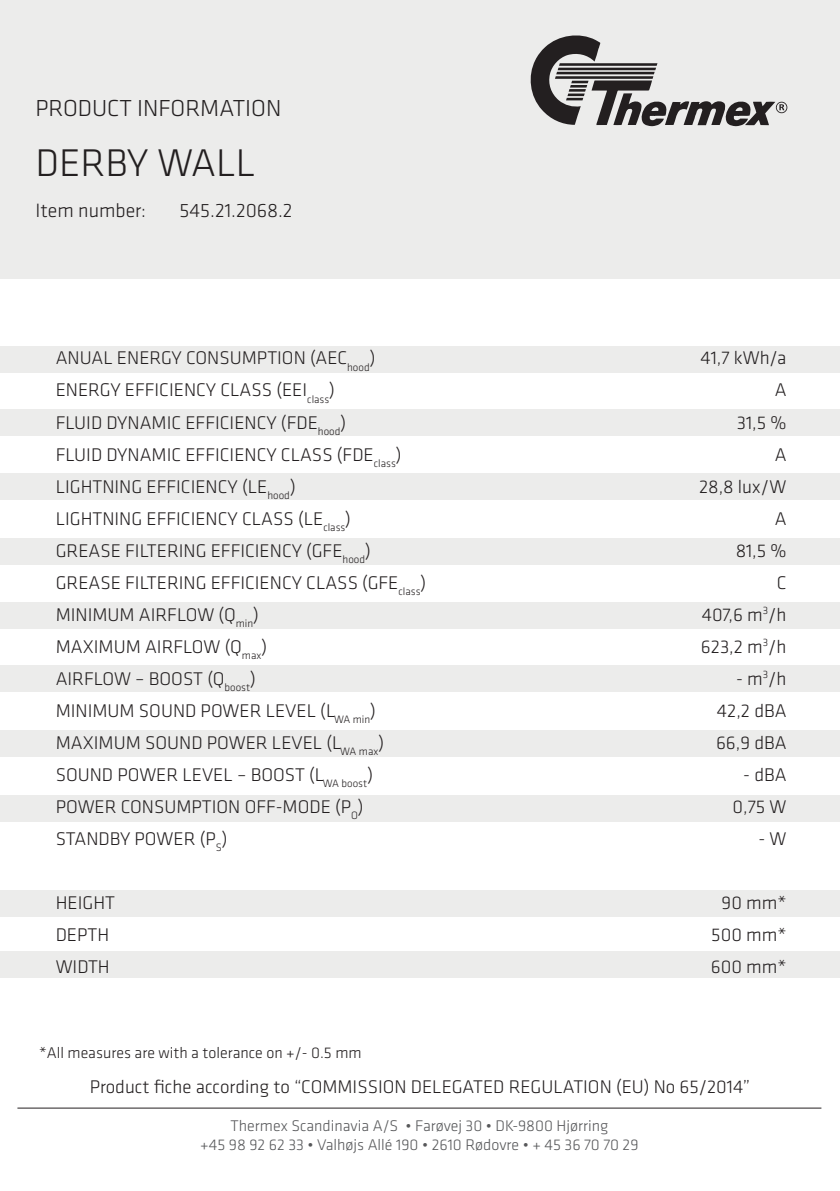
<style>
.page{position:relative;width:840px;height:1191px;background:#fff}
.page>*{position:absolute;margin:0;border:0;box-sizing:border-box;transform-origin:0 0}
.t1{font:300 40px "Klavika";color:#231f20}
.t2{font:300 24px "Klavika";color:#231f20}
.t3{font:300 20px "Klavika";color:#231f20}
.t4{font:300 19px "Klavika";color:#231f20}
.t5{font:300 16px "Klavika";color:#57585a}
.t6{font:300 16px "Klavika";color:#231f20}
</style>
<div class="page">
<div style="left:0;top:0;width:839px;height:278px;background:#ececeb"></div>
<div style="left:0;top:951px;width:839px;height:27px;background:#ececeb"></div>
<div style="left:0;top:890px;width:839px;height:27px;background:#ececeb"></div>
<div style="left:0;top:794px;width:839px;height:27px;background:#ececeb"></div>
<div style="left:0;top:346px;width:839px;height:26px;background:#ececeb"></div>
<div style="left:0;top:473px;width:839px;height:27px;background:#ececeb"></div>
<div style="left:0;top:538px;width:839px;height:27px;background:#ececeb"></div>
<div style="left:0;top:601px;width:839px;height:27px;background:#ececeb"></div>
<div style="left:0;top:665px;width:839px;height:27px;background:#ececeb"></div>
<div style="left:0;top:409px;width:839px;height:26px;background:#ececeb"></div>
<div style="left:0;top:730px;width:839px;height:27px;background:#ececeb"></div>
<hr style="left:17px;top:1107px;width:804px;height:1px;background:#231f20">
<svg style="left:530px;top:35px;width:256px;height:91px"></svg>
<p class="t2" style="left:35px;top:94px;width:247px">PRODUCT INFORMATION</p>
<p class="t1" style="left:35px;top:139px;width:221px">DERBY WALL</p>
<p class="t3" style="left:35px;top:198px;width:112px">Item number:</p>
<p class="t3" style="left:179px;top:198px;width:114px">545.21.2068.2</p>
<p class="t4" style="left:56px;top:347px;width:321px">ANUAL ENERGY CONSUMPTION (AEC<sub>hood</sub>)</p>
<p class="t4" style="left:56px;top:379px;width:280px">ENERGY EFFICIENCY CLASS (EEI<sub>class</sub>)</p>
<p class="t4" style="left:56px;top:411px;width:292px">FLUID DYNAMIC EFFICIENCY (FDE<sub>hood</sub>)</p>
<p class="t4" style="left:56px;top:443px;width:347px">FLUID DYNAMIC EFFICIENCY CLASS (FDE<sub>class</sub>)</p>
<p class="t4" style="left:56px;top:475px;width:241px">LIGHTNING EFFICIENCY (LE<sub>hood</sub>)</p>
<p class="t4" style="left:56px;top:507px;width:297px">LIGHTNING EFFICIENCY CLASS (LE<sub>class</sub>)</p>
<p class="t4" style="left:56px;top:539px;width:316px">GREASE FILTERING EFFICIENCY (GFE<sub>hood</sub>)</p>
<p class="t4" style="left:56px;top:571px;width:372px">GREASE FILTERING EFFICIENCY CLASS (GFE<sub>class</sub>)</p>
<p class="t4" style="left:56px;top:603px;width:204px">MINIMUM AIRFLOW (Q<sub>min</sub>)</p>
<p class="t4" style="left:56px;top:635px;width:213px">MAXIMUM AIRFLOW (Q<sub>max</sub>)</p>
<p class="t4" style="left:56px;top:667px;width:202px">AIRFLOW – BOOST (Q<sub>boost</sub>)</p>
<p class="t4" style="left:56px;top:699px;width:321px">MINIMUM SOUND POWER LEVEL (L<sub>WA</sub> <sub>min</sub>)</p>
<p class="t4" style="left:56px;top:731px;width:330px">MAXIMUM SOUND POWER LEVEL (L<sub>WA</sub> <sub>max</sub>)</p>
<p class="t4" style="left:56px;top:763px;width:319px">SOUND POWER LEVEL – BOOST (L<sub>WA</sub> <sub>boost</sub>)</p>
<p class="t4" style="left:56px;top:795px;width:309px">POWER CONSUMPTION OFF-MODE (P<sub>O</sub>)</p>
<p class="t4" style="left:56px;top:827px;width:173px">STANDBY POWER (P<sub>S</sub>)</p>
<p class="t4" style="left:56px;top:891px;width:61px">HEIGHT</p>
<p class="t4" style="left:56px;top:923px;width:55px">DEPTH</p>
<p class="t4" style="left:56px;top:955px;width:56px">WIDTH</p>
<p class="t4" style="left:700px;top:347px;width:87px">41,7 kWh/a</p>
<p class="t4" style="left:774px;top:379px;width:13px">A</p>
<p class="t4" style="left:736px;top:411px;width:51px">31,5 %</p>
<p class="t4" style="left:774px;top:443px;width:13px">A</p>
<p class="t4" style="left:698px;top:475px;width:89px">28,8 lux/W</p>
<p class="t4" style="left:774px;top:507px;width:13px">A</p>
<p class="t4" style="left:735px;top:539px;width:52px">81,5 %</p>
<p class="t4" style="left:776px;top:571px;width:11px">C</p>
<p class="t4" style="left:701px;top:603px;width:86px">407,6 m<sup>3</sup>/h</p>
<p class="t4" style="left:700px;top:635px;width:87px">623,2 m<sup>3</sup>/h</p>
<p class="t4" style="left:735px;top:667px;width:52px">- m<sup>3</sup>/h</p>
<p class="t4" style="left:716px;top:699px;width:71px">42,2 dBA</p>
<p class="t4" style="left:715px;top:731px;width:72px">66,9 dBA</p>
<p class="t4" style="left:742px;top:763px;width:45px">- dBA</p>
<p class="t4" style="left:732px;top:795px;width:55px">0,75 W</p>
<p class="t4" style="left:758px;top:827px;width:30px">- W</p>
<p class="t4" style="left:721px;top:891px;width:66px">90 mm*</p>
<p class="t4" style="left:710px;top:923px;width:77px">500 mm*</p>
<p class="t4" style="left:710px;top:955px;width:77px">600 mm*</p>
<p class="t6" style="left:39px;top:1042px;width:324px">*All measures are with a tolerance on +/- 0.5 mm</p>
<p class="t4" style="left:90px;top:1075px;width:661px">Product fiche according to “COMMISSION DELEGATED REGULATION (EU) No 65/2014”</p>
<p class="t5" style="left:230px;top:1116px;width:379px">Thermex Scandinavia A/S • Farøvej 30 • DK-9800 Hjørring</p>
<p class="t5" style="left:200px;top:1135px;width:439px">+45 98 92 62 33 • Valhøjs Allé 190 • 2610 Rødovre • + 45 36 70 70 29</p>
</div>
